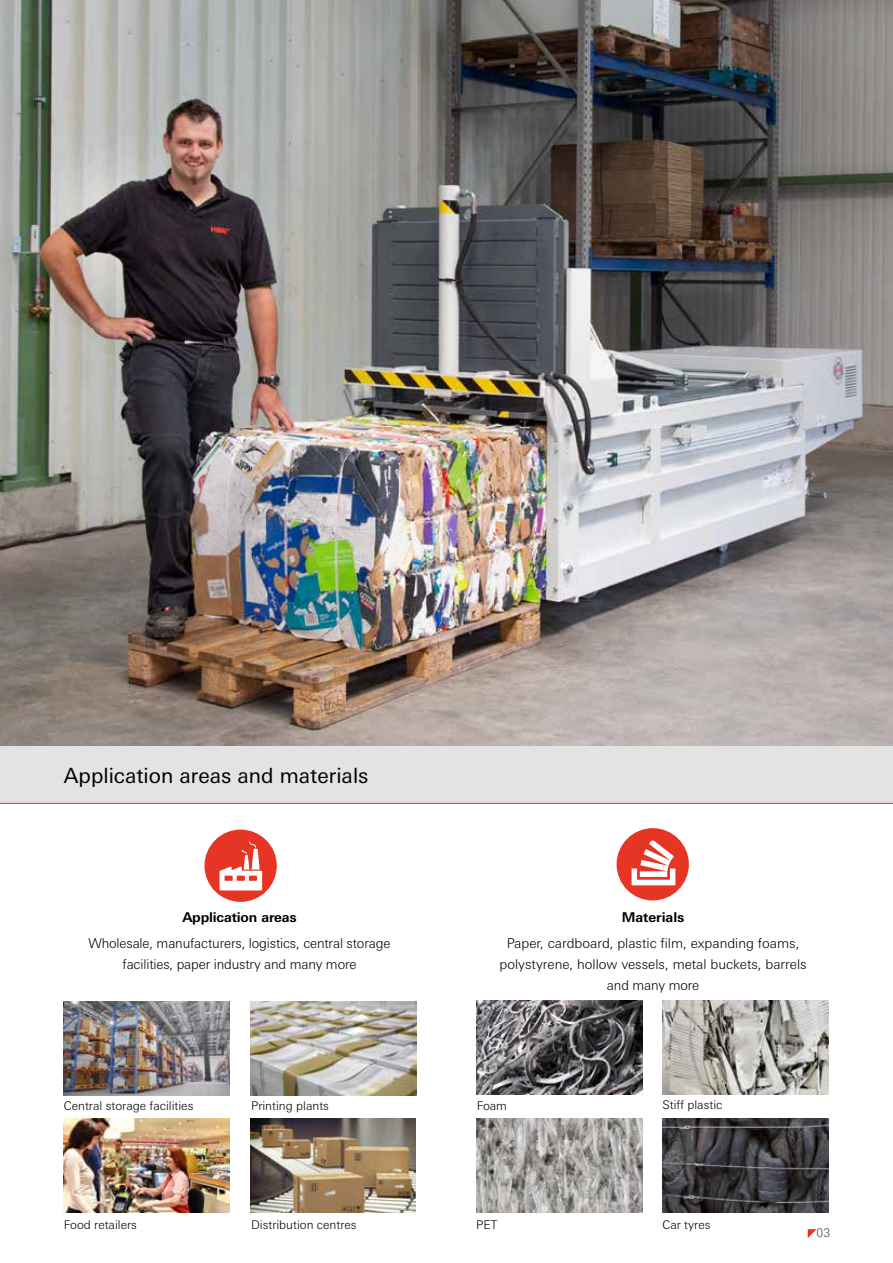
<style>
.page{position:relative;width:893px;height:1263px;background:#fff}
.page>*{position:absolute;margin:0;border:0;box-sizing:border-box;transform-origin:0 0}
.t1{font:21px "Univers Next W1 G";color:#000}
.t2{font:300 13.5px/21px "Univers Next W1 G";letter-spacing:-.01em;color:#000;text-align:center}
.t3{font:700 13.5px "Univers Next W1 G";letter-spacing:-.01em;color:#000}
.t4{font:300 12px "Univers Next W1 G";color:#000}
.t5{font:300 12px "Univers Next W1 G";color:#494b52}
</style>
<div class="page">
<img style="left:0;top:0;width:893px;height:746px">
<svg style="left:808px;top:1229px;width:9px;height:9px"></svg>
<div style="left:0;top:746px;width:893px;height:57px;background:#e3e3e3"></div>
<hr style="left:0;top:803px;width:893px;height:1px;background:#e63324">
<div style="left:204px;top:829px;width:73px;height:73px;background:#e63425;border-radius:50%"></div>
<svg style="left:220px;top:841px;width:42px;height:49px"></svg>
<div style="left:617px;top:828px;width:72px;height:72px;background:#e63425;border-radius:50%"></div>
<svg style="left:632px;top:841px;width:43px;height:44px"></svg>
<img style="left:64px;top:1002px;width:166px;height:93px">
<img style="left:250px;top:1002px;width:166px;height:93px">
<img style="left:64px;top:1119px;width:165px;height:93px">
<img style="left:250px;top:1119px;width:166px;height:93px">
<img style="left:477px;top:1001px;width:165px;height:93px">
<img style="left:662px;top:1001px;width:166px;height:93px">
<img style="left:477px;top:1119px;width:165px;height:93px">
<img style="left:662px;top:1119px;width:166px;height:93px">
<h1 class="t1" style="left:64px;top:763px;width:306px">Application areas and materials</h1>
<p class="t3" style="left:182px;top:909px;width:116px">Application areas</p>
<p class="t2" style="left:89px;top:932px;width:303px">Wholesale, manufacturers, logistics, central storage facilities, paper industry and many more</p>
<p class="t3" style="left:622px;top:909px;width:64px">Materials</p>
<p class="t2" style="left:500px;top:932px;width:309px">Paper, cardboard, plastic film, expanding foams, polystyrene, hollow vessels, metal buckets, barrels and many more</p>
<p class="t4" style="left:64px;top:1099px;width:131px">Central storage facilities</p>
<p class="t4" style="left:251px;top:1099px;width:79px">Printing plants</p>
<p class="t4" style="left:477px;top:1098px;width:32px">Foam</p>
<p class="t4" style="left:662px;top:1098px;width:62px">Stiff plastic</p>
<p class="t4" style="left:64px;top:1218px;width:75px">Food retailers</p>
<p class="t4" style="left:251px;top:1218px;width:107px">Distribution centres</p>
<p class="t4" style="left:476px;top:1217px;width:22px">PET</p>
<p class="t4" style="left:662px;top:1218px;width:50px">Car tyres</p>
<p class="t5" style="left:817px;top:1226px;width:15px">03</p>
</div>
